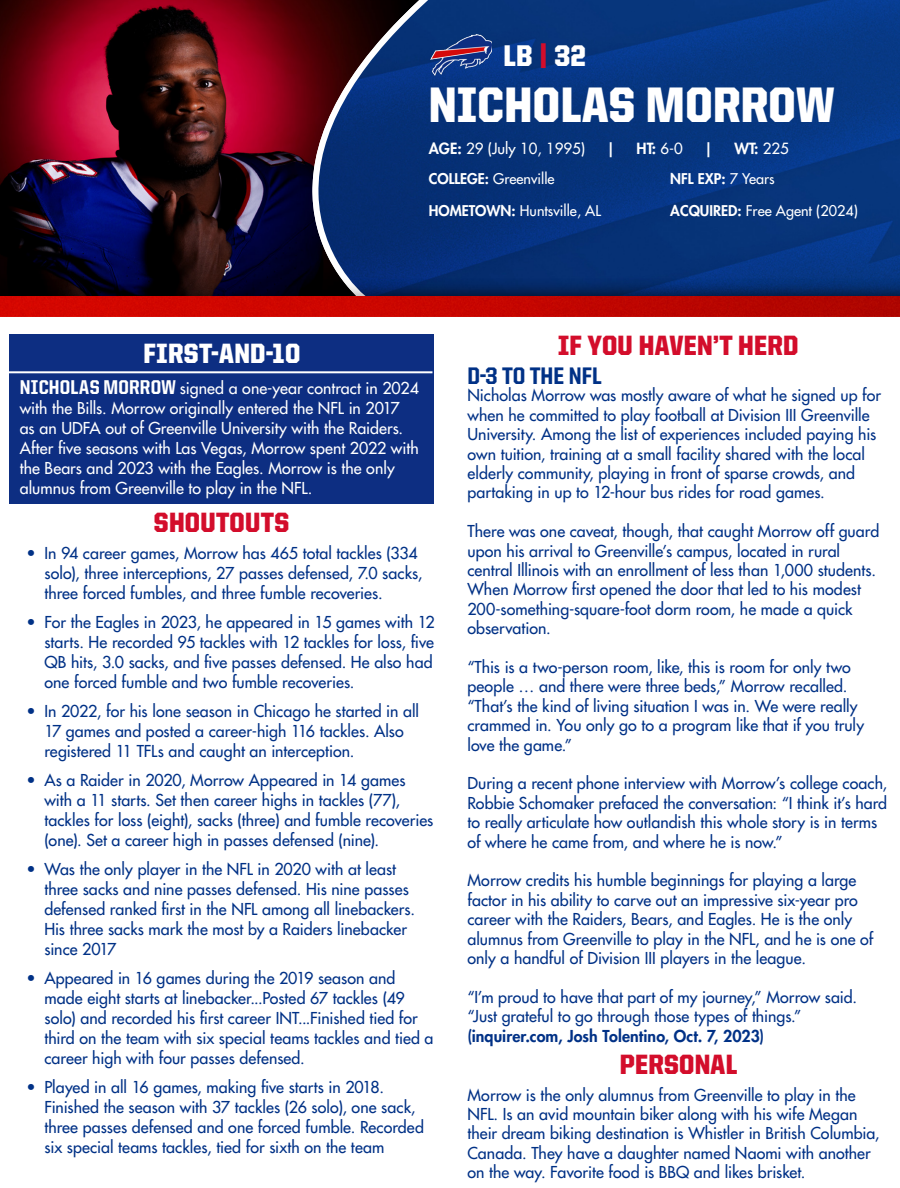
<style>
.page{position:relative;width:900px;height:1188px;background:#fff}
.page>*{position:absolute;margin:0;border:0;box-sizing:border-box;transform-origin:0 0}
.t1{font:900 50px "United Sans Semi Cond";letter-spacing:.01em;color:#fff}
.t2{font:900 30px "United Sans Semi Cond";color:#fff}
.t3{font:900 28px "United Sans Semi Cond";letter-spacing:.01em;color:#d30d2b}
.t4{font:900 28px "United Sans Semi Cond";letter-spacing:.02em;color:#fff}
.t5{font:800 24px "United Sans Semi Cond";color:#003186}
.t6{font:500 16px/19.4px "Futura Std";letter-spacing:.005em;color:#003186}
.t7{font:500 16px/20px "Futura Std";letter-spacing:.005em;color:#fff}
.t8{font:800 16px "Futura Std";letter-spacing:.005em;color:#003186}
.t9{font:500 15px "Futura Std";color:#fff}
.t10{font:800 15px "Futura Std";color:#fff}
.t11{font:500 14.4px "Futura Std";color:#fff}
.t12{font:800 14.4px "Futura Std";color:#fff}
.s1{color:#d30d2b}
.s2{font-weight:800}
.s3{font-weight:500}
.s4{font-family:"United Sans Semi Cond";font-weight:800;font-size:20px}
</style>
<div class="page">
<img style="left:442px;top:0;width:458px;height:279px">
<svg style="left:0;top:0;width:442px;height:296px;background:#3b1636"></svg>
<div style="left:10px;top:334px;width:424px;height:170px;background:#0d2e82"></div>
<hr style="left:3px;top:371px;width:430px;height:2px;background:#fff">
<img style="left:1px;top:279px;width:899px;height:17px">
<img style="left:430px;top:35px;width:62px;height:40px">
<img style="left:0;top:296px;width:900px;height:21px">
<p class="t2" style="left:503px;top:40px;width:84px">LB <span class="s1">|</span> 32</p>
<p class="t1" style="left:429px;top:78px;width:407px">NICHOLAS MORROW</p>
<p class="t9" style="left:429px;top:140px;width:158px"><span class="s2">AGE:</span> 29 (July 10, 1995)</p>
<p class="t10" style="left:607px;top:139px;width:10px">|</p>
<p class="t10" style="left:637px;top:139px;width:48px">HT: <span class="s3">6-0</span></p>
<p class="t10" style="left:705px;top:139px;width:10px">|</p>
<p class="t10" style="left:734px;top:139px;width:56px">WT: <span class="s3">225</span></p>
<p class="t11" style="left:429px;top:170px;width:127px"><span class="s2">COLLEGE:</span> Greenville</p>
<p class="t11" style="left:429px;top:202px;width:174px"><span class="s2">HOMETOWN:</span> Huntsville, AL</p>
<p class="t12" style="left:670px;top:170px;width:106px">NFL EXP: <span class="s3">7 Years</span></p>
<p class="t11" style="left:670px;top:202px;width:189px"><span class="s2">ACQUIRED:</span> Free Agent (2024)</p>
<p class="t4" style="left:144px;top:339px;width:158px">FIRST-AND-10</p>
<p class="t7" style="left:20px;top:378px;width:401px"><span class="s4">NICHOLAS MORROW</span> signed a one-year contract in 2024 with the Bills. Morrow originally entered the NFL in 2017<br>as an UDFA out of Greenville University with the Raiders.<br>After five seasons with Las Vegas, Morrow spent 2022 with the Bears and 2023 with the Eagles. Morrow is the only alumnus from Greenville to play in the NFL.</p>
<p class="t3" style="left:154px;top:507px;width:137px">SHOUTOUTS</p>
<p class="t6" style="left:44px;top:543px;width:379px;line-height:20px;text-indent:-18px">• In 94 career games, Morrow has 465 total tackles (334 solo), three interceptions, 27 passes defensed, 7.0 sacks, three forced fumbles, and three fumble recoveries.</p>
<p class="t6" style="left:44px;top:612px;width:392px;line-height:20px;text-indent:-18px">• For the Eagles in 2023, he appeared in 15 games with 12 starts. He recorded 95 tackles with 12 tackles for loss, five QB hits, 3.0 sacks, and five passes defensed. He also had one forced fumble and two fumble recoveries.</p>
<p class="t6" style="left:44px;top:701px;width:376px;line-height:20px;text-indent:-18px">• In 2022, for his lone season in Chicago he started in all<br>17 games and posted a career-high 116 tackles. Also registered 11 TFLs and caught an interception.</p>
<p class="t6" style="left:44px;top:770px;width:391px;line-height:20px;text-indent:-18px">• As a Raider in 2020, Morrow Appeared in 14 games with a 11 starts. Set then career highs in tackles (77), tackles for loss (eight), sacks (three) and fumble recoveries (one). Set a career high in passes defensed (nine).</p>
<p class="t6" style="left:44px;top:859px;width:372px;line-height:20px;text-indent:-18px">• Was the only player in the NFL in 2020 with at least three sacks and nine passes defensed. His nine passes defensed ranked first in the NFL among all linebackers.<br>His three sacks mark the most by a Raiders linebacker since 2017</p>
<p class="t6" style="left:44px;top:968px;width:391px;line-height:20px;text-indent:-18px">• Appeared in 16 games during the 2019 season and made eight starts at linebacker...Posted 67 tackles (49 solo) and recorded his first career INT...Finished tied for third on the team with six special teams tackles and tied a career high with four passes defensed.</p>
<p class="t6" style="left:44px;top:1077px;width:381px;line-height:20px;text-indent:-18px">• Played in all 16 games, making five starts in 2018.<br>Finished the season with 37 tackles (26 solo), one sack, three passes defensed and one forced fumble. Recorded six special teams tackles, tied for sixth on the team</p>
<p class="t3" style="left:558px;top:331px;width:242px">IF YOU HAVEN’T HERD</p>
<p class="t5" style="left:467px;top:363px;width:136px">D-3 TO THE NFL</p>
<p class="t6" style="left:467px;top:386px;width:415px">Nicholas Morrow was mostly aware of what he signed up for when he committed to play football at Division III Greenville University. Among the list of experiences included paying his own tuition, training at a small facility shared with the local elderly community, playing in front of sparse crowds, and partaking in up to 12-hour bus rides for road games.</p>
<p class="t6" style="left:467px;top:522px;width:413px">There was one caveat, though, that caught Morrow off guard upon his arrival to Greenville’s campus, located in rural central Illinois with an enrollment of less than 1,000 students.<br>When Morrow first opened the door that led to his modest 200-something-square-foot dorm room, he made a quick observation.</p>
<p class="t6" style="left:467px;top:658px;width:398px">“This is a two-person room, like, this is room for only two people … and there were three beds,” Morrow recalled. “That’s the kind of living situation I was in. We were really crammed in. You only go to a program like that if you truly love the game.”</p>
<p class="t6" style="left:467px;top:774px;width:421px">During a recent phone interview with Morrow’s college coach, Robbie Schomaker prefaced the conversation: “I think it’s hard to really articulate how outlandish this whole story is in terms of where he came from, and where he is now.”</p>
<p class="t6" style="left:467px;top:871px;width:407px">Morrow credits his humble beginnings for playing a large factor in his ability to carve out an impressive six-year pro career with the Raiders, Bears, and Eagles. He is the only alumnus from Greenville to play in the NFL, and he is one of only a handful of Division III players in the league.</p>
<p class="t6" style="left:467px;top:987px;width:391px">“I’m proud to have that part of my journey,” Morrow said. “Just grateful to go through those types of things.”</p>
<p class="t8" style="left:467px;top:1026px;width:298px">(inquirer.com, Josh Tolentino, Oct. 7, 2023)</p>
<p class="t3" style="left:620px;top:1050px;width:119px">PERSONAL</p>
<p class="t6" style="left:467px;top:1085px;width:414px">Morrow is the only alumnus from Greenville to play in the NFL. Is an avid mountain biker along with his wife Megan their dream biking destination is Whistler in British Columbia, Canada. They have a daughter named Naomi with another on the way. Favorite food is BBQ and likes brisket.</p>
</div>
